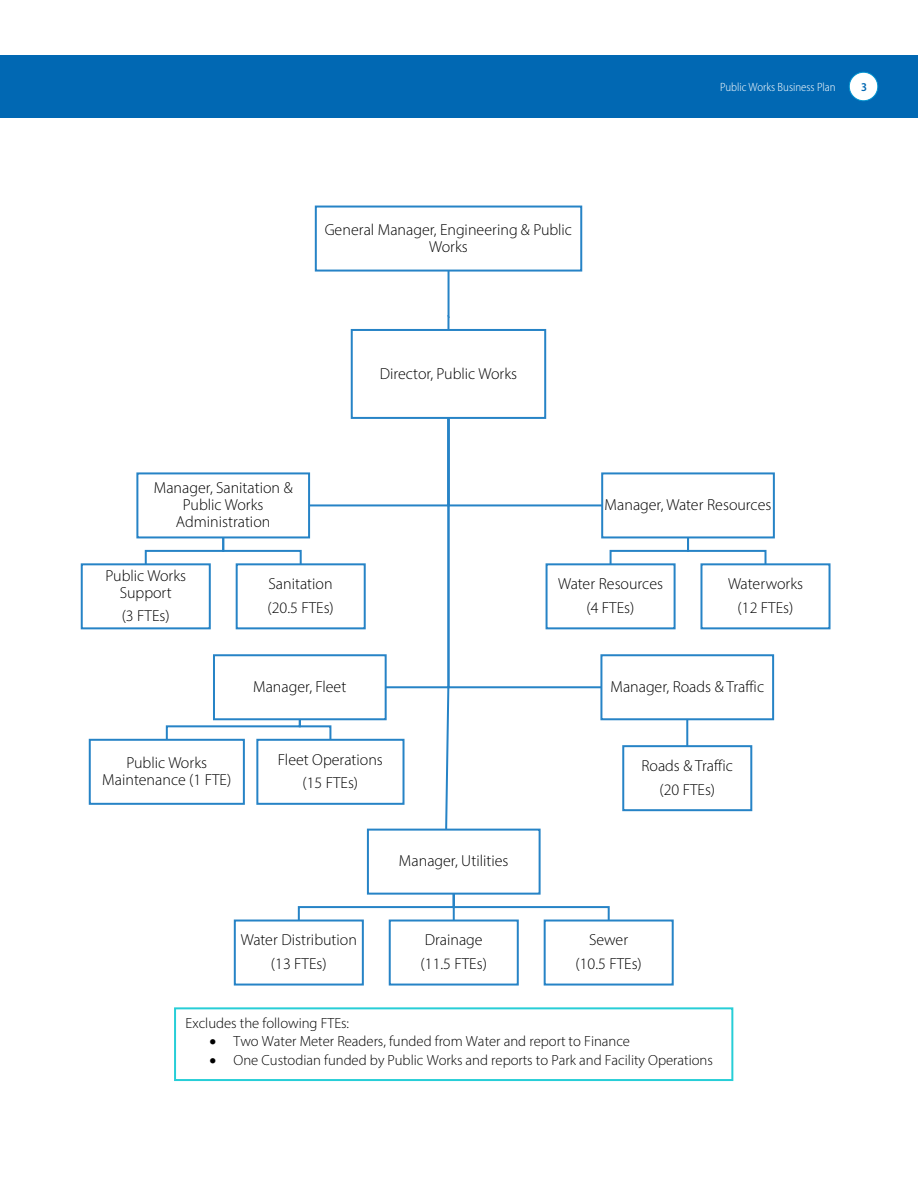
<style>
.page{position:relative;width:918px;height:1188px;background:#fff}
.page>*{position:absolute;margin:0;border:0;box-sizing:border-box;transform-origin:0 0}
.t1{font:300 15.9px/23.7px "Myriad Pro";color:#000;text-align:center}
.t2{font:300 14.7px "Myriad Pro";color:#000}
.t3{font:300 semi-condensed 12px "Myriad Pro";color:#fff}
.t4{font:600 semi-condensed 12px "Myriad Pro";color:#0168b3}
</style>
<div class="page">
<div style="left:0;top:55px;width:918px;height:62px;background:#0168b3"></div>
<svg style="left:297px;top:892px;width:314px;height:31px"></svg>
<hr style="left:447px;top:271px;width:3px;height:59px;background:#2683c6">
<div style="left:315px;top:206px;width:267px;height:66px;border:2px solid #2683c6"></div>
<div style="left:351px;top:329px;width:195px;height:90px;border:2px solid #2683c6"></div>
<div style="left:81px;top:563px;width:130px;height:66px;border:2px solid #2683c6"></div>
<div style="left:700px;top:563px;width:131px;height:66px;border:2px solid #2683c6"></div>
<div style="left:89px;top:739px;width:156px;height:66px;border:2px solid #2683c6"></div>
<div style="left:367px;top:829px;width:174px;height:66px;border:2px solid #2683c6"></div>
<div style="left:234px;top:920px;width:130px;height:66px;border:2px solid #2683c6"></div>
<div style="left:389px;top:920px;width:130px;height:66px;border:2px solid #2683c6"></div>
<div style="left:544px;top:920px;width:130px;height:66px;border:2px solid #2683c6"></div>
<svg style="left:144px;top:416px;width:624px;height:415px"></svg>
<div style="left:174px;top:1007px;width:559px;height:74px;border:2px solid #27ced7"></div>
<div style="left:849px;top:72px;width:29px;height:29px;background:#fff;border-radius:50%"></div>
<div style="left:849px;top:72px;width:29px;height:29px;border:1px solid #0093d0;border-radius:50%"></div>
<p class="t3" style="left:720px;top:79px;width:117px">Public Works Business Plan</p>
<p class="t4" style="left:861px;top:79px;width:7px">3</p>
<p class="t1" style="left:325px;top:221px;width:249px;line-height:17px">General Manager, Engineering &amp; Public<br>Works</p>
<p class="t1" style="left:380px;top:361px;width:139px">Director, Public Works</p>
<p class="t1" style="left:154px;top:479px;width:140px;line-height:17px">Manager, Sanitation &amp;<br>Public Works<br>Administration</p>
<p class="t1" style="left:106px;top:567px;width:82px;line-height:17px">Public Works<br>Support</p>
<p class="t1" style="left:122px;top:604px;width:49px">(3 FTEs)</p>
<p class="t1" style="left:268px;top:572px;width:68px;text-align:left">Sanitation (20.5 FTEs)</p>
<p class="t1" style="left:253px;top:675px;width:95px">Manager, Fleet</p>
<p class="t1" style="left:102px;top:754px;width:131px;line-height:17px">Public Works<br>Maintenance (1 FTE)</p>
<p class="t1" style="left:278px;top:747px;width:106px">Fleet Operations (15 FTEs)</p>
<p class="t1" style="left:399px;top:849px;width:111px">Manager, Utilities</p>
<p class="t1" style="left:605px;top:493px;width:168px">Manager, Water Resources</p>
<p class="t1" style="left:558px;top:572px;width:107px">Water Resources (4 FTEs)</p>
<p class="t1" style="left:728px;top:572px;width:77px">Waterworks (12 FTEs)</p>
<p class="t1" style="left:610px;top:675px;width:155px">Manager, Roads &amp; Traffic</p>
<p class="t1" style="left:641px;top:754px;width:93px">Roads &amp; Traffic (20 FTEs)</p>
<p class="t1" style="left:241px;top:928px;width:118px">Water Distribution (13 FTEs)</p>
<p class="t1" style="left:421px;top:928px;width:68px;text-align:left">Drainage (11.5 FTEs)</p>
<p class="t1" style="left:576px;top:928px;width:68px">Sewer (10.5 FTEs)</p>
<p class="t2" style="left:186px;top:1014px;width:165px">Excludes the following FTEs:</p>
<p class="t2" style="left:210px;top:1032px;width:422px">• Two Water Meter Readers, funded from Water and report to Finance</p>
<p class="t2" style="left:210px;top:1051px;width:505px">• One Custodian funded by Public Works and reports to Park and Facility Operations</p>
</div>
